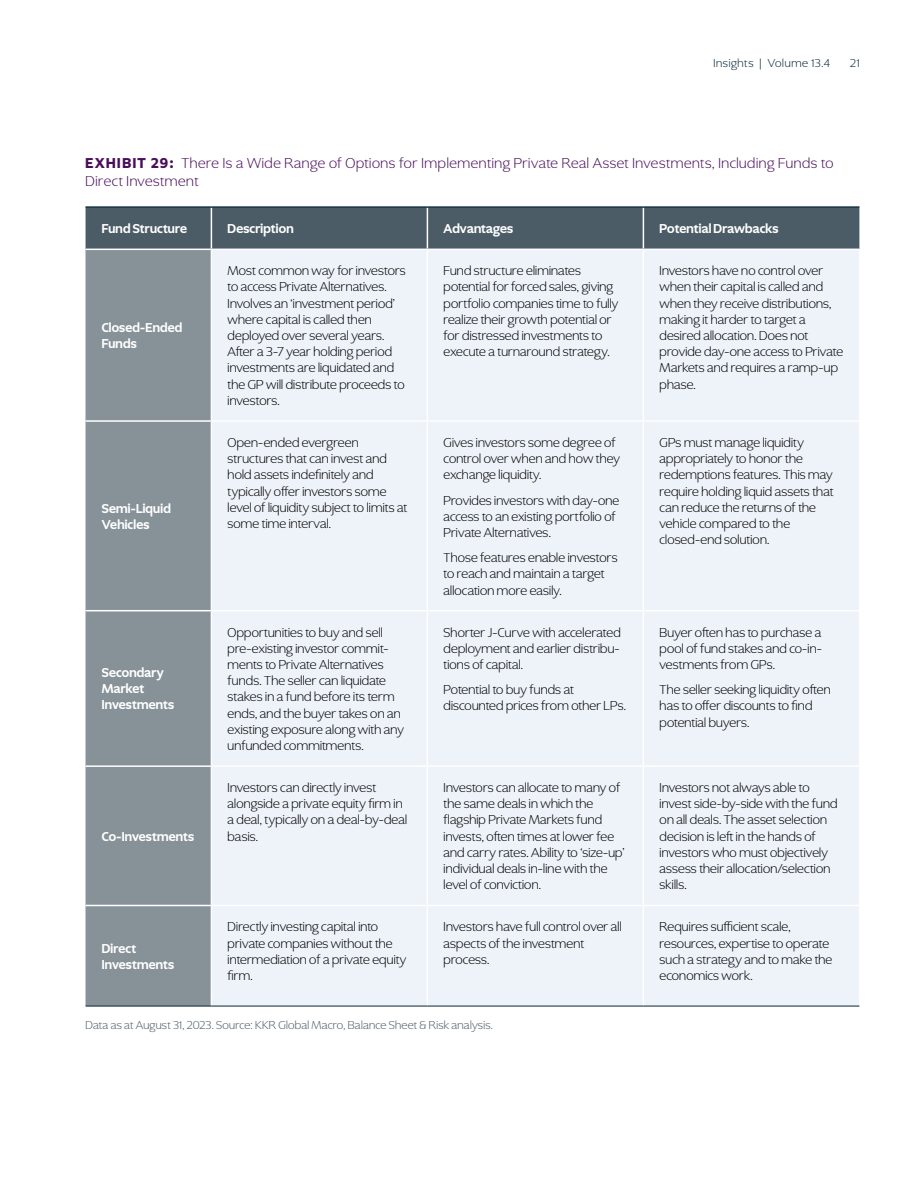
<style>
.page{position:relative;width:918px;height:1188px;background:#fff}
.page>*{position:absolute;margin:0;border:0;box-sizing:border-box;transform-origin:0 0}
.t1{font:300 15px/18px "Ghost";letter-spacing:.04em;color:#490e5a}
.t2{font:300 13.5px/16.2px "Ghost";letter-spacing:.015em;color:#000}
.t3{font:700 13.5px/16.2px "Ghost";letter-spacing:.015em;color:#fff}
.t4{font:300 12px "Ghost";letter-spacing:.025em;color:#4c5c67}
.t5{font:300 12px "Ghost";letter-spacing:.06em;color:#072535}
.s1{font-weight:800}
</style>
<div class="page">
<div style="left:86px;top:207px;width:774px;height:799px;background:#eef3f9"></div>
<hr style="left:86px;top:206px;width:774px;height:1px;background:#869198">
<div style="left:86px;top:208px;width:773px;height:41px;background:#4c5c67"></div>
<div style="left:86px;top:250px;width:125px;height:756px;background:#869198"></div>
<hr style="left:211px;top:208px;width:1px;height:41px;background:#fff">
<hr style="left:427px;top:208px;width:1px;height:41px;background:#fff">
<hr style="left:643px;top:208px;width:1px;height:41px;background:#fff">
<hr style="left:86px;top:249px;width:125px;height:1px;background:#fff">
<hr style="left:211px;top:249px;width:216px;height:1px;background:#fff">
<hr style="left:211px;top:250px;width:1px;height:170px;background:#fff">
<hr style="left:427px;top:249px;width:216px;height:1px;background:#fff">
<hr style="left:427px;top:250px;width:1px;height:170px;background:#fff">
<hr style="left:643px;top:249px;width:216px;height:1px;background:#fff">
<hr style="left:643px;top:250px;width:1px;height:170px;background:#fff">
<hr style="left:86px;top:420px;width:125px;height:2px;background:#fff">
<hr style="left:211px;top:420px;width:216px;height:2px;background:#fff">
<hr style="left:211px;top:422px;width:1px;height:188px;background:#fff">
<hr style="left:427px;top:420px;width:216px;height:2px;background:#fff">
<hr style="left:427px;top:422px;width:1px;height:188px;background:#fff">
<hr style="left:643px;top:420px;width:216px;height:2px;background:#fff">
<hr style="left:643px;top:422px;width:1px;height:188px;background:#fff">
<hr style="left:86px;top:610px;width:125px;height:1px;background:#fff">
<hr style="left:211px;top:610px;width:216px;height:1px;background:#fff">
<hr style="left:211px;top:611px;width:1px;height:154px;background:#fff">
<hr style="left:427px;top:610px;width:216px;height:1px;background:#fff">
<hr style="left:427px;top:611px;width:1px;height:154px;background:#fff">
<hr style="left:643px;top:610px;width:216px;height:1px;background:#fff">
<hr style="left:643px;top:611px;width:1px;height:154px;background:#fff">
<hr style="left:86px;top:765px;width:125px;height:2px;background:#fff">
<hr style="left:211px;top:765px;width:216px;height:2px;background:#fff">
<hr style="left:211px;top:767px;width:1px;height:138px;background:#fff">
<hr style="left:427px;top:765px;width:216px;height:2px;background:#fff">
<hr style="left:427px;top:767px;width:1px;height:138px;background:#fff">
<hr style="left:643px;top:765px;width:216px;height:2px;background:#fff">
<hr style="left:643px;top:767px;width:1px;height:138px;background:#fff">
<hr style="left:86px;top:905px;width:125px;height:1px;background:#fff">
<hr style="left:211px;top:905px;width:216px;height:1px;background:#fff">
<hr style="left:211px;top:906px;width:1px;height:100px;background:#fff">
<hr style="left:427px;top:905px;width:216px;height:1px;background:#fff">
<hr style="left:427px;top:906px;width:1px;height:100px;background:#fff">
<hr style="left:643px;top:905px;width:216px;height:1px;background:#fff">
<hr style="left:643px;top:906px;width:1px;height:100px;background:#fff">
<hr style="left:86px;top:207px;width:125px;height:1px;background:#072535">
<hr style="left:211px;top:207px;width:216px;height:1px;background:#072535">
<hr style="left:427px;top:207px;width:216px;height:1px;background:#072535">
<hr style="left:643px;top:207px;width:216px;height:1px;background:#072535">
<hr style="left:86px;top:1006px;width:125px;height:1px;background:#072535">
<hr style="left:211px;top:1006px;width:216px;height:1px;background:#072535">
<hr style="left:427px;top:1006px;width:216px;height:1px;background:#072535">
<hr style="left:643px;top:1006px;width:216px;height:1px;background:#072535">
<p class="t5" style="left:713px;top:56px;width:118px">Insights | Volume 13.4</p>
<p class="t5" style="left:850px;top:56px;width:11px">21</p>
<p class="t1" style="left:86px;top:154px;width:749px"><span class="s1">EXHIBIT 29:</span> There Is a Wide Range of Options for Implementing Private Real Asset Investments, Including Funds to<br>Direct Investment</p>
<p class="t3" style="left:102px;top:220px;width:87px">Fund Structure</p>
<p class="t3" style="left:228px;top:220px;width:67px">Description</p>
<p class="t3" style="left:444px;top:220px;width:71px">Advantages</p>
<p class="t3" style="left:660px;top:220px;width:121px">Potential Drawbacks</p>
<p class="t3" style="left:102px;top:319px;width:82px">Closed-Ended<br>Funds</p>
<p class="t3" style="left:102px;top:500px;width:71px">Semi-Liquid<br>Vehicles</p>
<p class="t3" style="left:102px;top:664px;width:74px">Secondary<br>Market<br>Investments</p>
<p class="t3" style="left:102px;top:828px;width:94px">Co-Investments</p>
<p class="t2" style="left:228px;top:263px;width:180px">Most common way for investors to access Private Alternatives.<br>Involves an ‘investment period’ where capital is called then deployed over several years.<br>After a 3-7 year holding period investments are liquidated and the GP will distribute proceeds to investors.</p>
<p class="t2" style="left:444px;top:263px;width:176px">Fund structure eliminates potential for forced sales, giving portfolio companies time to fully realize their growth potential or for distressed investments to execute a turnaround strategy.</p>
<p class="t2" style="left:660px;top:263px;width:185px">Investors have no control over when their capital is called and when they receive distributions, making it harder to target a desired allocation. Does not provide day-one access to Private<br>Markets and requires a ramp-up phase.</p>
<p class="t2" style="left:228px;top:434px;width:181px">Open-ended evergreen structures that can invest and hold assets indefinitely and typically offer investors some level of liquidity subject to limits at some time interval.</p>
<p class="t2" style="left:444px;top:434px;width:178px">Gives investors some degree of control over when and how they exchange liquidity.</p>
<p class="t2" style="left:444px;top:492px;width:177px">Provides investors with day-one access to an existing portfolio of<br>Private Alternatives.</p>
<p class="t2" style="left:444px;top:550px;width:175px">Those features enable investors to reach and maintain a target allocation more easily.</p>
<p class="t2" style="left:228px;top:624px;width:178px">Opportunities to buy and sell pre-existing investor commit&shy;ments to Private Alternatives funds. The seller can liquidate stakes in a fund before its term ends, and the buyer takes on an existing exposure along with any unfunded commitments.</p>
<p class="t2" style="left:444px;top:624px;width:179px;text-align:justify">Shorter J-Curve with accelerated deployment and earlier distribu&shy;tions of capital.</p>
<p class="t2" style="left:444px;top:682px;width:184px">Potential to buy funds at discounted prices from other LPs.</p>
<p class="t2" style="left:660px;top:434px;width:175px">GPs must manage liquidity appropriately to honor the redemptions features. This may require holding liquid assets that can reduce the returns of the vehicle compared to the closed-end solution.</p>
<p class="t2" style="left:660px;top:624px;width:164px;text-align:justify">Buyer often has to purchase a pool of fund stakes and co-in&shy;vestments from GPs.</p>
<p class="t2" style="left:660px;top:682px;width:172px">The seller seeking liquidity often has to offer discounts to find potential buyers.</p>
<p class="t2" style="left:228px;top:780px;width:181px">Investors can directly invest alongside a private equity firm in a deal, typically on a deal-by-deal basis.</p>
<p class="t2" style="left:444px;top:780px;width:182px">Investors can allocate to many of the same deals in which the flagship Private Markets fund invests, often times at lower fee and carry rates. Ability to ‘size-up’ individual deals in-line with the level of conviction.</p>
<p class="t2" style="left:660px;top:780px;width:179px">Investors not always able to invest side-by-side with the fund on all deals. The asset selection decision is left in the hands of investors who must objectively assess their allocation/selection skills.</p>
<p class="t2" style="left:228px;top:919px;width:180px">Directly investing capital into private companies without the intermediation of a private equity firm.</p>
<p class="t2" style="left:444px;top:919px;width:180px">Investors have full control over all aspects of the investment process.</p>
<p class="t2" style="left:660px;top:919px;width:174px">Requires sufficient scale, resources, expertise to operate such a strategy and to make the economics work.</p>
<p class="t4" style="left:86px;top:1017px;width:409px">Data as at August 31, 2023. Source: KKR Global Macro, Balance Sheet &amp; Risk analysis.</p>
<p class="t3" style="left:102px;top:940px;width:74px">Direct<br>Investments</p>
</div>
